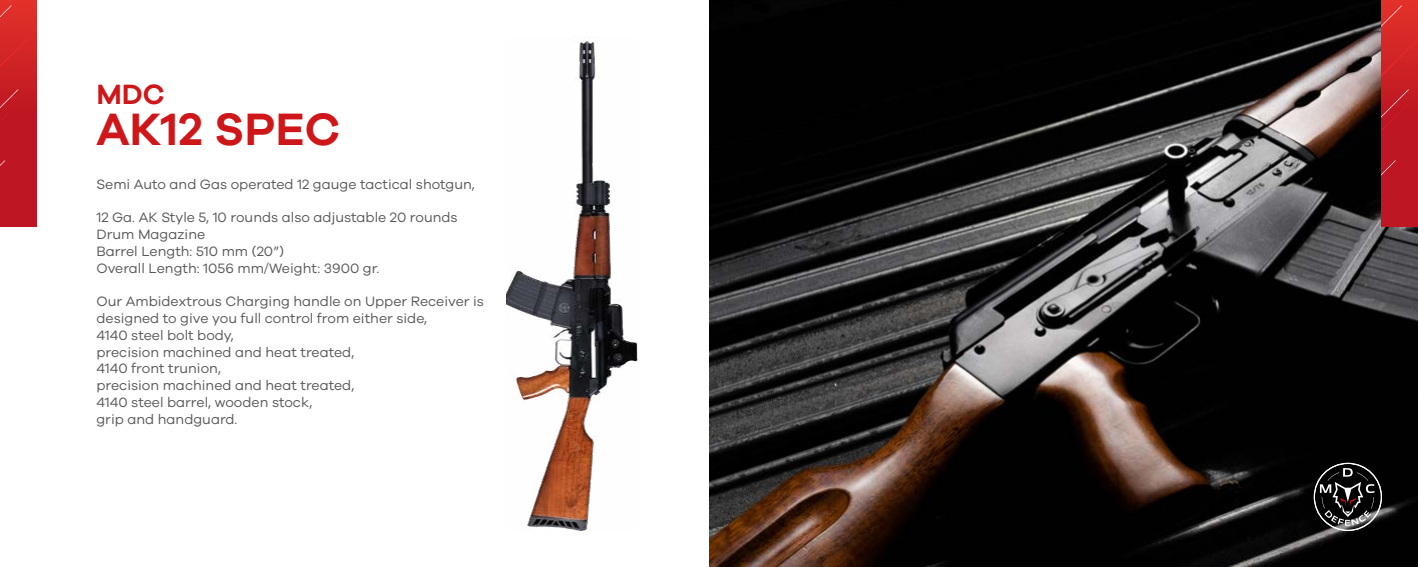
<style>
.page{position:relative;width:1418px;height:567px;background:#fff}
.page>*{position:absolute;margin:0;border:0;box-sizing:border-box;transform-origin:0 0}
.t1{font:600 46.8px "Galano Grotesque";color:#cf1619}
.t2{font:600 28.8px "Galano Grotesque";color:#cf1619}
.t3{font:14px/16.8px "Galano Grotesque";color:#575756}
</style>
<div class="page">
<img style="left:709px;top:0;width:708px;height:567px">
<img style="left:506px;top:40px;width:131px;height:491px">
<svg style="left:1313px;top:463px;width:68px;height:68px;background:#363535"></svg>
<div style="left:1381px;top:0;width:36px;height:227px;background:#e23129"></div>
<svg style="left:1381px;top:5px;width:36px;height:222px"></svg>
<div style="left:0;top:0;width:36px;height:227px;background:#e23129"></div>
<svg style="left:0;top:5px;width:36px;height:222px"></svg>
<h2 class="t2" style="left:96px;top:76px;width:70px">MDC</h2>
<h1 class="t1" style="left:96px;top:101px;width:245px">AK12 SPEC</h1>
<p class="t3" style="left:96px;top:175px;width:380px">Semi Auto and Gas operated 12 gauge tactical shotgun,</p>
<p class="t3" style="left:96px;top:209px;width:363px">12 Ga. AK Style 5, 10 rounds also adjustable 20 rounds Drum Magazine<br>Barrel Length: 510 mm (20”)<br>Overall Length: 1056 mm/Weight: 3900 gr.</p>
<p class="t3" style="left:96px;top:293px;width:389px">Our Ambidextrous Charging handle on Upper Receiver is designed to give you full control from either side,<br>4140 steel bolt body,<br>precision machined and heat treated,<br>4140 front trunion,<br>precision machined and heat treated,<br>4140 steel barrel, wooden stock,<br>grip and handguard.</p>
</div>
